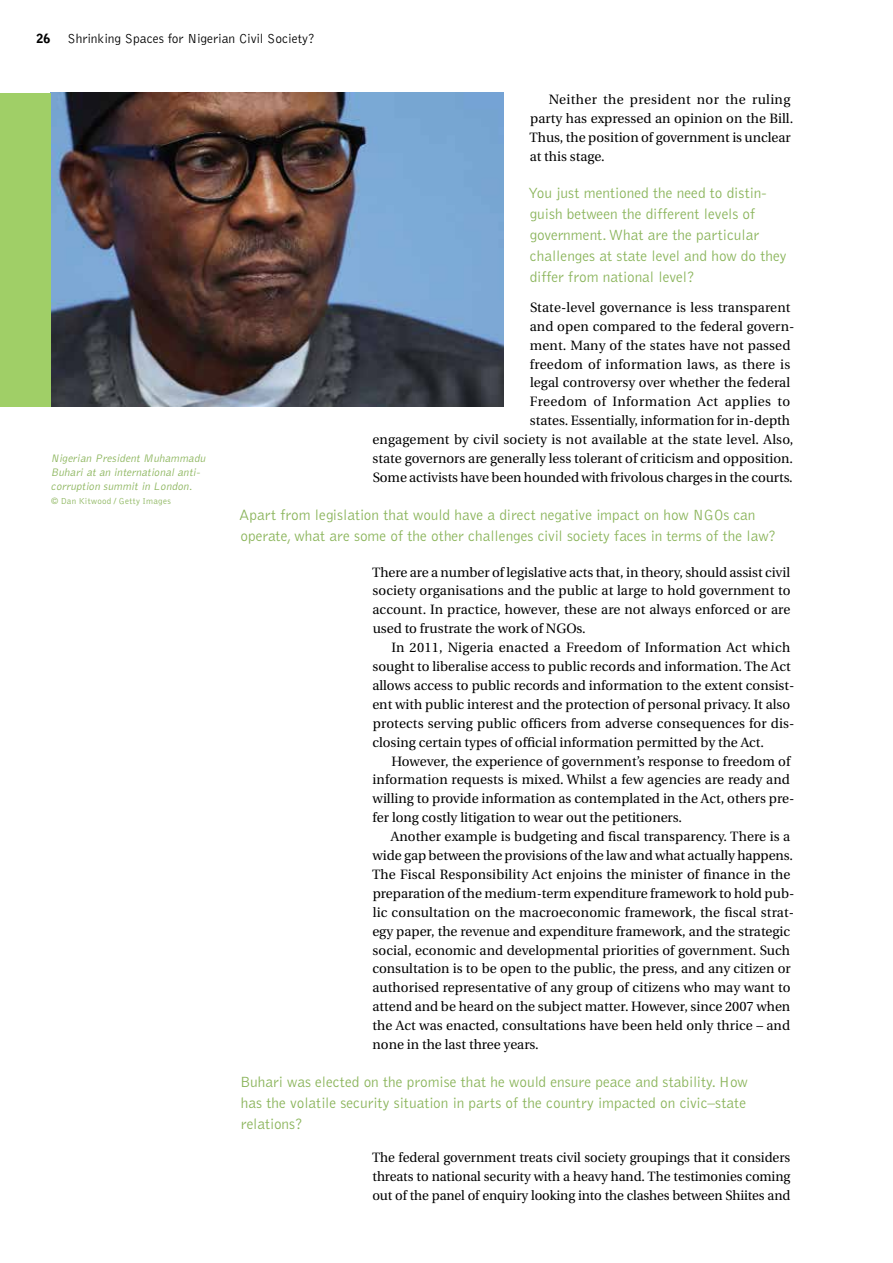
<style>
.page{position:relative;width:893px;height:1263px;background:#fff}
.page>*{position:absolute;margin:0;border:0;box-sizing:border-box;transform-origin:0 0}
.t1{font:300 15.3px/21px "Bell Gothic";color:#8ab45a}
.t2{font:13.5px/18.9px "Utopia";color:#000}
.t3{font:300 13.5px "Bell Gothic";color:#000}
.t4{font:13.5px "Utopia";letter-spacing:.02em;color:#000}
.t5{font:13.5px "Utopia";letter-spacing:.03em;color:#000}
.t6{font:italic 300 11.25px/14.1px "Bell Gothic";color:#8ab45a}
.t7{font:300 9px "Bell Gothic";letter-spacing:.03em;color:#8ab45a}
.s1{font-weight:900;font-size:12.6px}
</style>
<div class="page">
<img style="left:51px;top:93px;width:453px;height:313px">
<div style="left:0;top:93px;width:51px;height:313px;background:#a0cf67"></div>
<p class="t3" style="left:37px;top:32px;width:280px"><span class="s1">26</span> Shrinking Spaces for Nigerian Civil Society?</p>
<p class="t6" style="left:51px;top:452px;width:158px">Nigerian President Muhammadu<br>Buhari at an international anti&shy;corruption summit in London.</p>
<p class="t7" style="left:51px;top:496px;width:121px">© Dan Kitwood / Getty Images</p>
<p class="t2" style="left:529px;top:90px;width:265px;text-indent:19px">Neither the president nor the ruling party has expressed an opinion on the Bill.<br>Thus, the position of government is unclear at this stage.</p>
<p class="t1" style="left:528px;top:183px;width:260px">You just mentioned the need to distin&shy;guish between the different levels of government. What are the particular challenges at state level and how do they differ from national level?</p>
<p class="t2" style="left:530px;top:298px;width:262px">State-level governance is less transparent</p>
<p class="t2" style="left:530px;top:317px;width:266px">and open compared to the federal govern-</p>
<p class="t2" style="left:530px;top:336px;width:262px">ment. Many of the states have not passed</p>
<p class="t4" style="left:530px;top:357px;width:262px">freedom of information laws, as there is</p>
<p class="t2" style="left:530px;top:374px;width:262px">legal controversy over whether the federal</p>
<p class="t5" style="left:530px;top:394px;width:262px">Freedom of Information Act applies to</p>
<p class="t2" style="left:530px;top:411px;width:262px">states. Essentially, information for in-depth</p>
<p class="t2" style="left:372px;top:430px;width:422px">engagement by civil society is not available at the state level. Also,</p>
<p class="t2" style="left:373px;top:449px;width:422px">state governors are generally less tolerant of criticism and opposition.</p>
<p class="t2" style="left:373px;top:468px;width:422px">Some activists have been hounded with frivolous charges in the courts.</p>
<p class="t1" style="left:239px;top:505px;width:539px">Apart from legislation that would have a direct negative impact on how NGOs can operate, what are some of the other challenges civil society faces in terms of the law?</p>
<p class="t2" style="left:372px;top:563px;width:420px;text-align:justify">There are a number of legislative acts that, in theory, should assist civil society organisations and the public at large to hold government to account. In practice, however, these are not always enforced or are used to frustrate the work of NGOs.</p>
<p class="t2" style="left:372px;top:638px;width:424px;text-indent:19px">In 2011, Nigeria enacted a Freedom of Information Act which sought to liberalise access to public records and information. The Act allows access to public records and information to the extent consist&shy;ent with public interest and the protection of personal privacy. It also protects serving public officers from adverse consequences for dis&shy;closing certain types of official information permitted by the Act.</p>
<p class="t2" style="left:373px;top:752px;width:423px;text-indent:19px">However, the experience of government’s response to freedom of information requests is mixed. Whilst a few agencies are ready and willing to provide information as contemplated in the Act, others pre&shy;fer long costly litigation to wear out the petitioners.</p>
<p class="t2" style="left:372px;top:827px;width:424px;text-indent:19px">Another example is budgeting and fiscal transparency. There is a wide gap between the provisions of the law and what actually happens.<br>The Fiscal Responsibility Act enjoins the minister of finance in the preparation of the medium-term expenditure framework to hold pub&shy;lic consultation on the macroeconomic framework, the fiscal strat&shy;egy paper, the revenue and expenditure framework, and the strategic social, economic and developmental priorities of government. Such consultation is to be open to the public, the press, and any citizen or authorised representative of any group of citizens who may want to attend and be heard on the subject matter. However, since 2007 when the Act was enacted, consultations have been held only thrice – and none in the last three years.</p>
<p class="t1" style="left:240px;top:1072px;width:509px;text-align:justify">Buhari was elected on the promise that he would ensure peace and stability. How has the volatile security situation in parts of the country impacted on civic–state relations?</p>
<p class="t2" style="left:372px;top:1149px;width:420px;text-align:justify">The federal government treats civil society groupings that it considers threats to national security with a heavy hand. The testimonies coming out of the panel of enquiry looking into the clashes between Shiites and</p>
</div>
